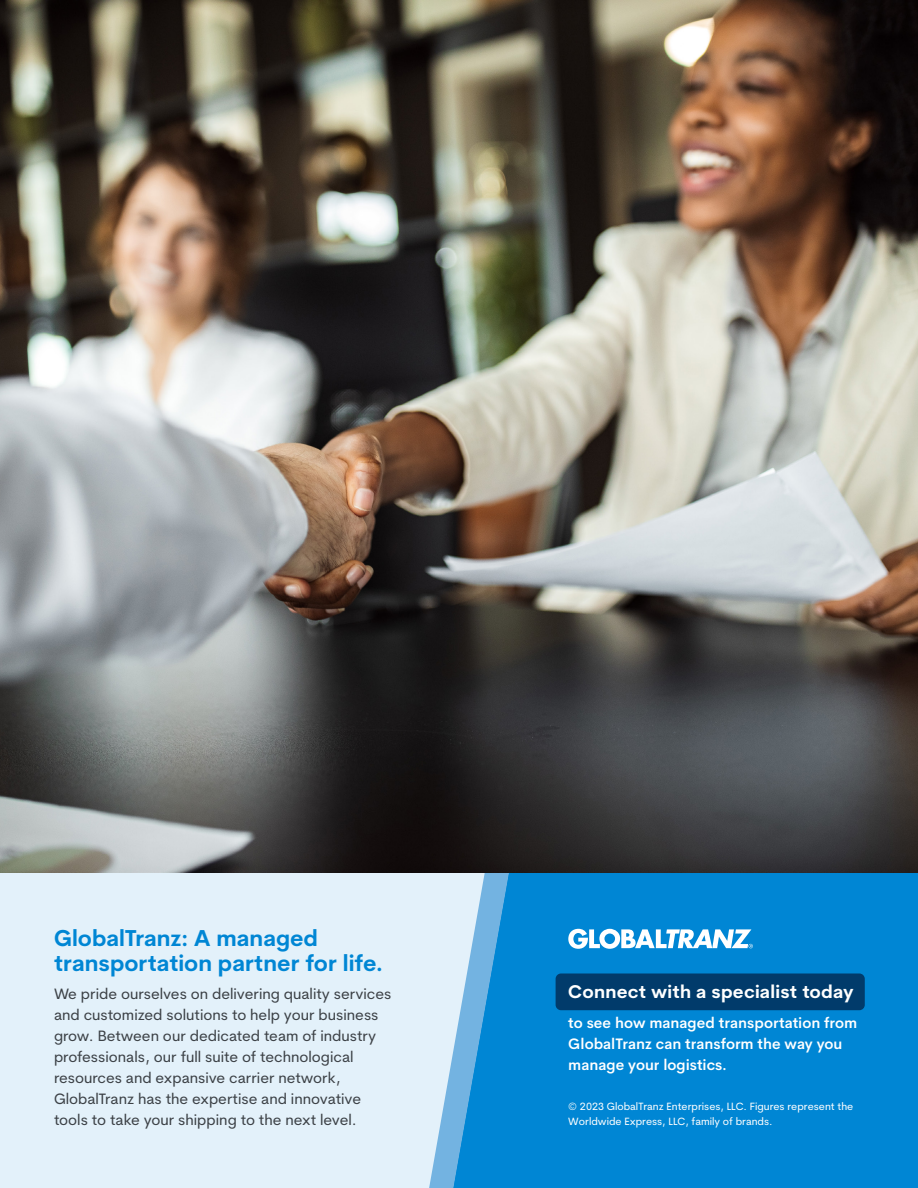
<style>
.page{position:relative;width:918px;height:1188px;background:#fff}
.page>*{position:absolute;margin:0;border:0;box-sizing:border-box;transform-origin:0 0}
.t1{font:700 22.5px/25.5px "Cerebri Sans";color:#0086d4}
.t2{font:700 18px "Cerebri Sans";letter-spacing:.015em;color:#fff}
.t3{font:15px/21px "Cerebri Sans";color:#3c4146}
.t4{font:600 15px/21px "Cerebri Sans";color:#fff}
.t5{font:10.5px/15.5px "Cerebri Sans";color:#fff}
</style>
<div class="page">
<div style="left:0;top:872px;width:429px;height:316px;background:#e3f1fa"></div>
<div style="left:509px;top:872px;width:409px;height:316px;background:#0086d4"></div>
<svg style="left:568px;top:929px;width:185px;height:20px"></svg>
<svg style="left:429px;top:872px;width:80px;height:316px;background:#73b9e4"></svg>
<img style="left:0;top:0;width:918px;height:872px">
<div style="left:556px;top:974px;width:309px;height:36px;background:#013b6b;border-radius:5px"></div>
<h1 class="t1" style="left:54px;top:925px;width:331px">GlobalTranz: A managed transportation partner for life.</h1>
<p class="t3" style="left:54px;top:983px;width:339px">We pride ourselves on delivering quality services and customized solutions to help your business grow. Between our dedicated team of industry professionals, our full suite of technological resources and expansive carrier network, GlobalTranz has the expertise and innovative tools to take your shipping to the next level.</p>
<p class="t2" style="left:568px;top:981px;width:287px">Connect with a specialist today</p>
<p class="t4" style="left:568px;top:1011px;width:290px">to see how managed transportation from<br>GlobalTranz can transform the way you manage your logistics.</p>
<p class="t5" style="left:568px;top:1098px;width:287px">© 2023 GlobalTranz Enterprises, LLC. Figures represent the<br>Worldwide Express, LLC, family of brands.</p>
</div>
